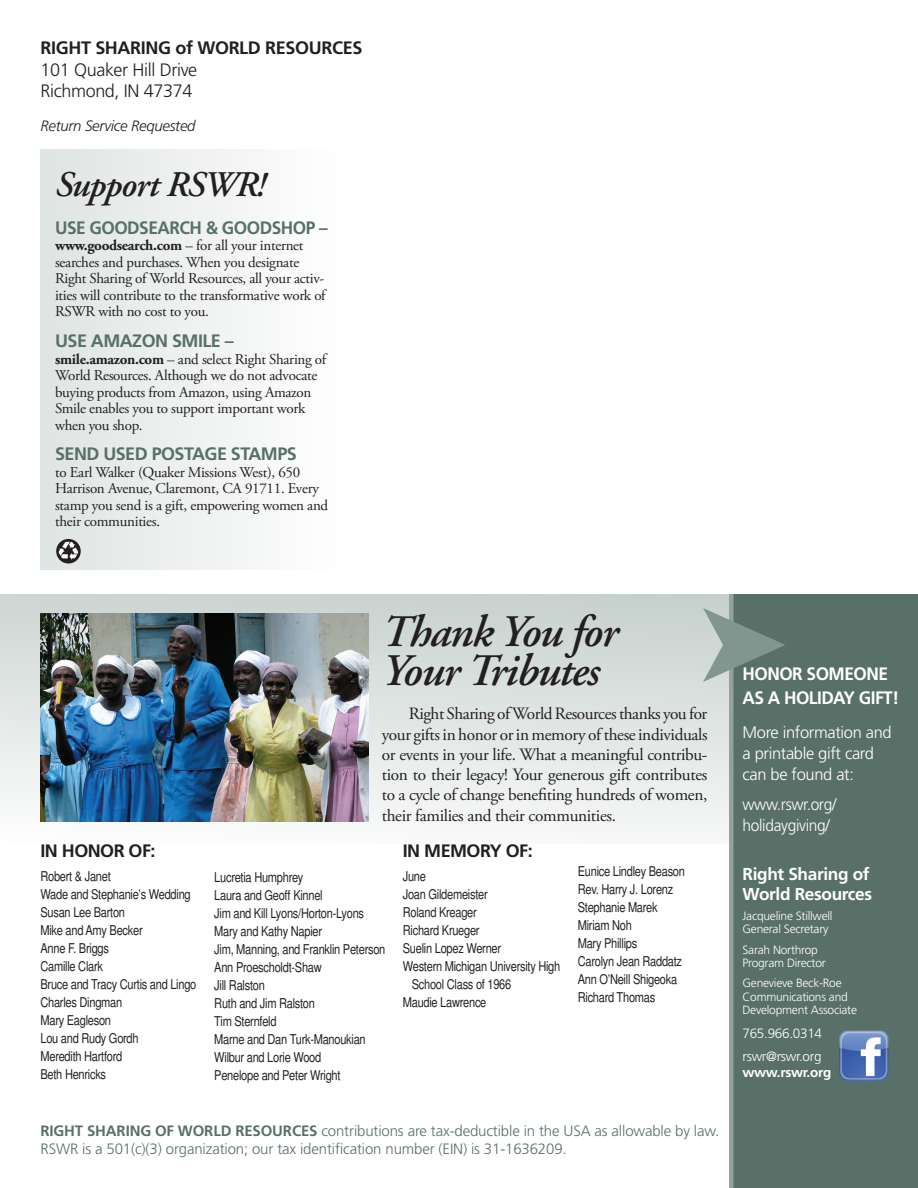
<style>
.page{position:relative;width:918px;height:1188px;background:#fff}
.page>*{position:absolute;margin:0;border:0;box-sizing:border-box;transform-origin:0 0}
.t1{font:italic 600 45px/39px "Adobe Garamond";letter-spacing:-.03em;color:#231f20}
.t2{font:italic 600 36px "Adobe Garamond";letter-spacing:-.03em;color:#231f20}
.t3{font:700 18px "Frutiger";letter-spacing:-.02em;color:#231f20}
.t4{font:700 18px "Frutiger";letter-spacing:-.03em;color:#597069}
.t5{font:300 18px/21.6px "Frutiger";letter-spacing:-.02em;color:#231f20}
.t6{font:700 18px/24px "Frutiger";letter-spacing:-.03em;color:#fff;text-align:center;scale:.96 1}
.t7{font:700 18px "Frutiger";letter-spacing:-.03em;color:#597069;scale:.96 1}
.t8{font:17.25px/20.2px "Adobe Garamond Pro";letter-spacing:-.02em;color:#231f20;text-align:justify}
.t9{font:700 17.25px/19.5px "Frutiger";letter-spacing:-.02em;color:#fff}
.t10{font:300 16.5px/21px "Frutiger";letter-spacing:-.02em;color:#fff}
.t11{font:300 16.5px/21px "Frutiger";letter-spacing:-.02em;color:#fff;scale:.94 1}
.t12{font:15px/16.5px "Adobe Garamond Pro";letter-spacing:-.02em;color:#231f20}
.t13{font:300 15px/18px "Frutiger";letter-spacing:-.01em;color:#597069}
.t14{font:700 15px "Frutiger";letter-spacing:-.01em;color:#597069}
.t15{font:italic 300 15px "Frutiger";letter-spacing:-.02em;color:#231f20}
.t16{font:condensed 13.5px/18px "Helvetica";letter-spacing:-.02em;color:#231f20}
.t17{font:300 13.5px/23.2px "Frutiger";letter-spacing:-.02em;color:#fff}
.t18{font:700 13.5px "Frutiger";letter-spacing:-.02em;color:#fff}
.t19{font:300 12px/13.5px "Frutiger";letter-spacing:-.02em;color:#fff}
.s1{font-weight:700}
</style>
<div class="page">
<div style="left:0;top:594px;width:918px;height:249px;background:linear-gradient(to bottom,#c7d1cf,#f8f9f9)"></div>
<div style="left:40px;top:149px;width:298px;height:420px;background:linear-gradient(to right,#dee4e2,#fefefe)"></div>
<div style="left:733px;top:594px;width:185px;height:594px;background:#597069"></div>
<div style="left:729px;top:594px;width:5px;height:594px;background:#90a39e"></div>
<img style="left:839px;top:1030px;width:50px;height:51px">
<svg style="left:703px;top:608px;width:82px;height:74px"></svg>
<img style="left:40px;top:614px;width:328px;height:208px">
<svg style="left:56px;top:539px;width:25px;height:25px"></svg>
<h3 class="t3" style="left:40px;top:37px;width:323px">RIGHT SHARING OF WORLD RESOURCES</h3>
<h3 class="t5" style="left:40px;top:59px;width:158px">101 Quaker Hill Drive<br>Richmond, IN 47374</h3>
<p class="t15" style="left:40px;top:117px;width:157px">Return Service Requested</p>
<h2 class="t2" style="left:55px;top:165px;width:212px">Support RSWR!</h2>
<h3 class="t7" style="left:55px;top:217px;width:286px">USE GOODSEARCH &amp; GOODSHOP –</h3>
<p class="t12" style="left:55px;top:238px;width:272px"><span class="s1">www.goodsearch.com</span> – for all your internet searches and purchases. When you designate Right Sharing of World Resources, all your activ&shy;ities will contribute to the transformative work of RSWR with no cost to you.</p>
<h3 class="t4" style="left:55px;top:330px;width:180px">USE AMAZON SMILE –</h3>
<p class="t12" style="left:55px;top:351px;width:273px"><span class="s1">smile.amazon.com</span> – and select Right Sharing of World Resources. Although we do not advocate buying products from Amazon, using Amazon Smile enables you to support important work when you shop.</p>
<h3 class="t4" style="left:55px;top:444px;width:243px">SEND USED POSTAGE STAMPS</h3>
<p class="t12" style="left:55px;top:464px;width:275px">to Earl Walker (Quaker Missions West), 650<br>Harrison Avenue, Claremont, CA 91711. Every stamp you send is a gift, empowering women and their communities.</p>
<h1 class="t1" style="left:382px;top:613px;width:238px">Thank You for<br>Your Tributes</h1>
<p class="t8" style="left:382px;top:704px;width:327px;text-indent:27px">Right Sharing of World Resources thanks you for your gifts in honor or in memory of these individuals or events in your life. What a meaningful contribu&shy;tion to their legacy! Your generous gift contributes to a cycle of change benefiting hundreds of women, their families and their communities.</p>
<h3 class="t3" style="left:40px;top:840px;width:48px">IN HONOR</h3>
<h3 class="t3" style="left:129px;top:840px;width:28px">OF:</h3>
<p class="t16" style="left:40px;top:867px;width:157px">Robert &amp; Janet<br>Wade and Stephanie’s Wedding<br>Susan Lee Barton<br>Mike and Amy Becker<br>Anne F. Briggs<br>Camille Clark<br>Bruce and Tracy Curtis and Lingo<br>Charles Dingman<br>Mary Eagleson<br>Lou and Rudy Gordh<br>Meredith Hartford<br>Beth Henricks</p>
<p class="t16" style="left:214px;top:868px;width:173px">Lucretia Humphrey<br>Laura and Geoff Kinnel<br>Jim and Kill Lyons/Horton-Lyons<br>Mary and Kathy Napier<br>Jim, Manning, and Franklin Peterson<br>Ann Proescholdt-Shaw<br>Jill Ralston<br>Ruth and Jim Ralston<br>Tim Sternfeld<br>Marne and Dan Turk-Manoukian<br>Wilbur and Lorie Wood<br>Penelope and Peter Wright</p>
<h3 class="t3" style="left:403px;top:840px;width:51px">IN MEMOR</h3>
<h3 class="t3" style="left:490px;top:840px;width:44px">Y OF:</h3>
<p class="t16" style="left:403px;top:867px;width:25px">June</p>
<p class="t16" style="left:403px;top:885px;width:86px">Joan Gildemeister</p>
<p class="t16" style="left:403px;top:903px;width:76px">Roland Kreager</p>
<p class="t16" style="left:403px;top:921px;width:78px">Richard Krueger</p>
<p class="t16" style="left:403px;top:939px;width:100px">Suelin Lopez Werner</p>
<p class="t16" style="left:403px;top:957px;width:159px">Western Michigan University High</p>
<p class="t16" style="left:412px;top:975px;width:101px">School Class of 1966</p>
<p class="t16" style="left:403px;top:993px;width:85px">Maudie Lawrence</p>
<p class="t16" style="left:578px;top:862px;width:109px">Eunice Lindley Beason<br>Rev. Harry J. Lorenz<br>Stephanie Marek<br>Miriam Noh<br>Mary Phillips<br>Carolyn Jean Raddatz<br>Ann O’Neill Shigeoka<br>Richard Thomas</p>
<p class="t13" style="left:40px;top:1122px;width:680px;text-indent:281px">contributions are tax-deductible in the USA as allowable by law.<br>RSWR is a 501(c)(3) organization; our tax identification number (EIN) is 31-1636209.</p>
<p class="t14" style="left:40px;top:1122px;width:19px">RIGHT</p>
<p class="t14" style="left:87px;top:1122px;width:19px">SHARING</p>
<p class="t14" style="left:155px;top:1122px;width:48px">OF WORL</p>
<p class="t14" style="left:221px;top:1122px;width:34px">D RESOURCES</p>
<h3 class="t6" style="left:742px;top:662px;width:165px">SOMEONE<br>AS A HOLIDAY GIFT!</h3>
<p class="t10" style="left:742px;top:722px;width:151px">More information and a printable gift card can be found at:</p>
<p class="t11" style="left:742px;top:794px;width:101px">www.rswr.org/ holidaygiving/</p>
<h3 class="t6" style="left:742px;top:662px;width:26px">HONOR</h3>
<p class="t9" style="left:742px;top:865px;width:131px">RIGHT SHARING OF<br>WORLD RESOURCES</p>
<p class="t19" style="left:742px;top:909px;width:92px">Jacqueline Stillwell<br>General Secretary</p>
<p class="t19" style="left:742px;top:943px;width:85px">Sarah Northrop<br>Program Director</p>
<p class="t19" style="left:742px;top:977px;width:116px">Genevieve Beck-Roe<br>Communications and<br>Development Associate</p>
<p class="t17" style="left:742px;top:1022px;width:81px">765.966.0314 rswr@rswr.org</p>
<p class="t18" style="left:742px;top:1065px;width:90px">WWW.RSWR.ORG</p>
</div>
